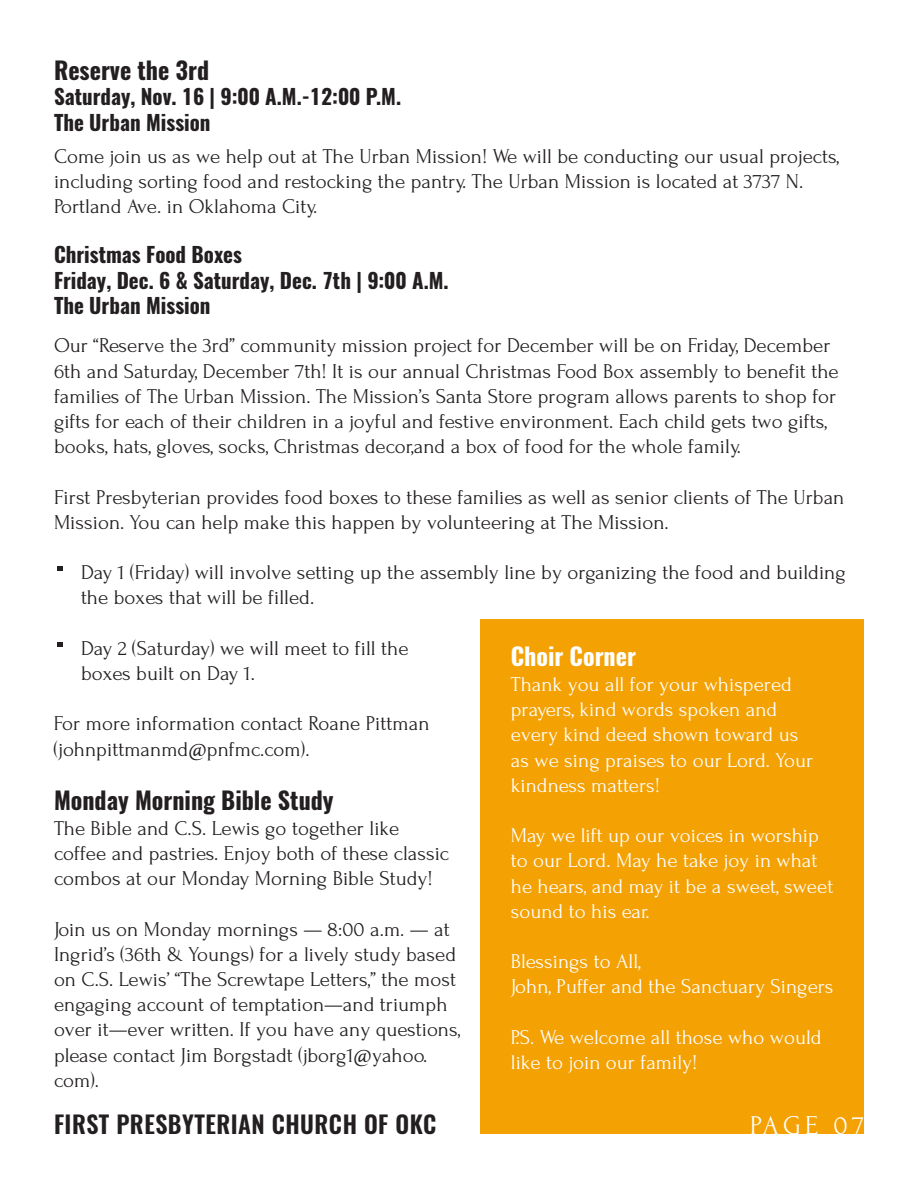
<style>
.page{position:relative;width:918px;height:1188px;background:#fff}
.page>*{position:absolute;margin:0;border:0;box-sizing:border-box;transform-origin:0 0}
.t1{font:27px "Forum";letter-spacing:.16em;color:#fff}
.t2{font:700 24px "Oswald";color:#231f20}
.t3{font:600 24px "Oswald";letter-spacing:.02em;color:#231f20}
.t4{font:700 24px "Oswald";color:#fff}
.t5{font:21px/25.2px "Forum";color:#231f20}
.t6{font:21px/25.2px "Forum";color:#fff}
.t7{font:700 21px "Oswald";color:#231f20}
.s1{font-size:54px}
</style>
<div class="page">
<div style="left:481px;top:620px;width:383px;height:514px;background:#f4a104"></div>
<p class="t2" style="left:54px;top:54px;width:157px">Reserve the 3rd</p>
<p class="t7" style="left:54px;top:82px;width:349px">Saturday, Nov. 16 | 9:00 A.M.-12:00 P.M.</p>
<p class="t7" style="left:54px;top:107px;width:158px">The Urban Mission</p>
<p class="t5" style="left:54px;top:144px;width:787px">Come join us as we help out at The Urban Mission! We will be conducting our usual projects, including sorting food and restocking the pantry. The Urban Mission is located at 3737 N.<br>Portland Ave. in Oklahoma City.</p>
<p class="t7" style="left:54px;top:240px;width:189px">Christmas Food Boxes</p>
<p class="t7" style="left:54px;top:265px;width:396px">Friday, Dec. 6 &amp; Saturday, Dec. 7th | 9:00 A.M.</p>
<p class="t7" style="left:54px;top:291px;width:158px">The Urban Mission</p>
<p class="t5" style="left:54px;top:333px;width:786px">Our “Reserve the 3rd” community mission project for December will be on Friday, December 6th and Saturday, December 7th! It is our annual Christmas Food Box assembly to benefit the families of The Urban Mission. The Mission’s Santa Store program allows parents to shop for gifts for each of their children in a joyful and festive environment. Each child gets two gifts, books, hats, gloves, socks, Christmas decor,and a box of food for the whole family.</p>
<p class="t5" style="left:54px;top:485px;width:792px">First Presbyterian provides food boxes to these families as well as senior clients of The Urban<br>Mission. You can help make this happen by volunteering at The Mission.</p>
<p class="t5" style="left:81px;top:560px;width:766px;text-indent:-27px"><span class="s1">•</span> Day 1 (Friday) will involve setting up the assembly line by organizing the food and building the boxes that will be filled.</p>
<p class="t5" style="left:81px;top:636px;width:329px;text-indent:-27px"><span class="s1">•</span> Day 2 (Saturday) we will meet to fill the boxes built on Day 1.</p>
<p class="t5" style="left:54px;top:711px;width:377px">For more information contact Roane Pittman (johnpittmanmd@pnfmc.com).</p>
<p class="t2" style="left:54px;top:783px;width:281px">Monday Morning Bible Study</p>
<p class="t5" style="left:54px;top:816px;width:397px">The Bible and C.S. Lewis go together like coffee and pastries. Enjoy both of these classic combos at our Monday Morning Bible Study!</p>
<p class="t5" style="left:54px;top:917px;width:408px">Join us on Monday mornings — 8:00 a.m. — at Ingrid’s (36th &amp; Youngs) for a lively study based on C.S. Lewis’ “The Screwtape Letters,” the most engaging account of temptation—and triumph over it—ever written. If you have any questions, please contact Jim Borgstadt (jborg1@yahoo. com).</p>
<p class="t4" style="left:511px;top:639px;width:127px">Choir Corner</p>
<p class="t6" style="left:511px;top:672px;width:304px">Thank you all for your whispered prayers, kind words spoken and every kind deed shown toward us as we sing praises to our Lord. Your kindness matters!</p>
<p class="t6" style="left:511px;top:823px;width:324px">May we lift up our voices in worship to our Lord. May he take joy in what he hears, and may it be a sweet, sweet sound to his ear.</p>
<p class="t6" style="left:511px;top:949px;width:131px">Blessings to All,</p>
<p class="t6" style="left:511px;top:974px;width:324px">John, Puffer and the Sanctuary Singers</p>
<p class="t6" style="left:511px;top:1025px;width:312px">P.S. We welcome all those who would like to join our family!</p>
<p class="t3" style="left:54px;top:1108px;width:384px">FIRST PRESBYTERIAN CHURCH OF OKC</p>
<p class="t1" style="left:750px;top:1111px;width:115px">PAGE 07</p>
</div>
